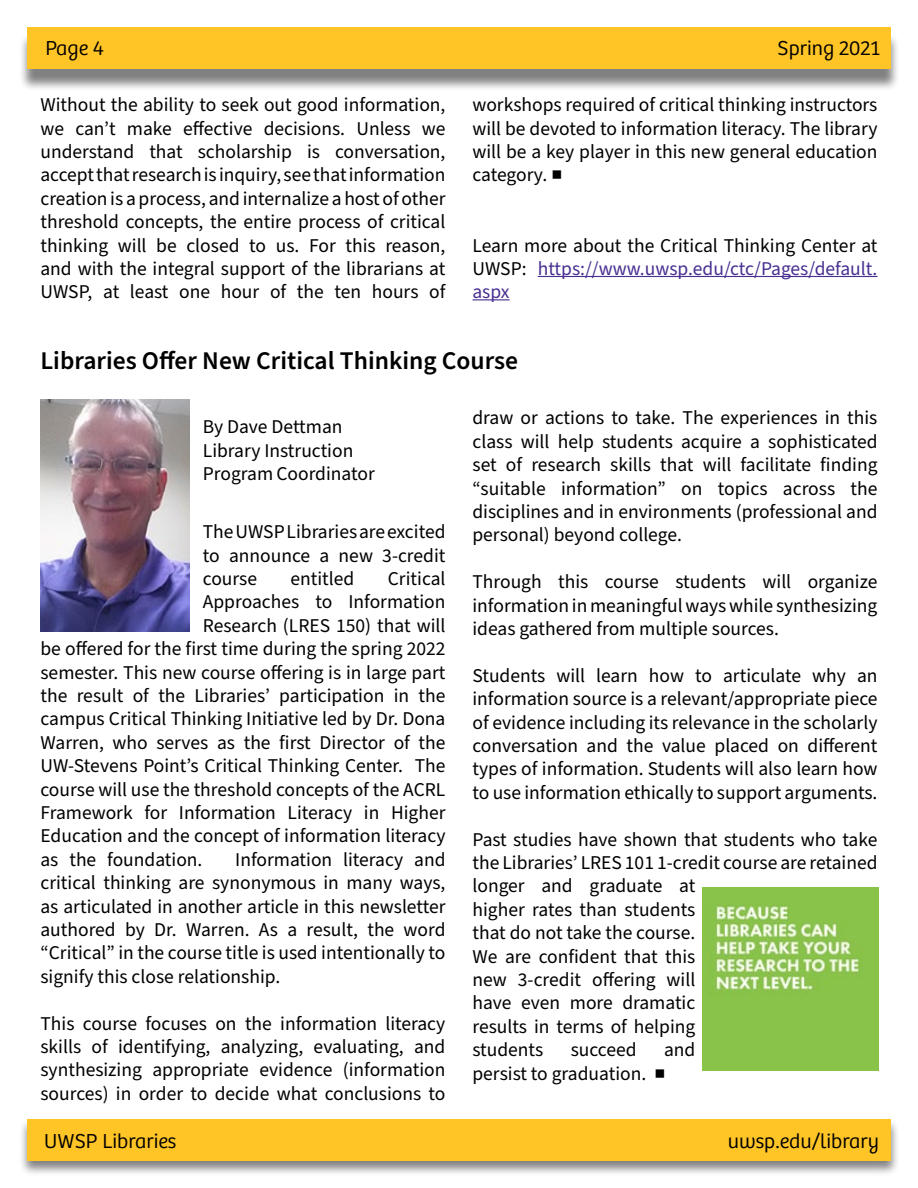
<style>
.page{position:relative;width:918px;height:1188px;background:#fff}
.page>*{position:absolute;margin:0;border:0;box-sizing:border-box;transform-origin:0 0}
.t1{font:600 25.5px "Source Sans Pro";color:#000}
.t2{font:300 21px "Bree";color:#000}
.t3{font:19.5px/23.4px "Source Sans Pro";color:#000;text-align:justify}
.s1{color:#492f92}
</style>
<div class="page">
<div style="left:19px;top:33px;width:881px;height:59px;background:#000;opacity:.5"></div>
<div style="left:27px;top:27px;width:864px;height:41px;background:#ffc425"></div>
<div style="left:19px;top:1118px;width:881px;height:59px;background:#000;opacity:.5"></div>
<div style="left:27px;top:1120px;width:864px;height:41px;background:#ffc425"></div>
<img style="left:702px;top:887px;width:177px;height:183px">
<img style="left:40px;top:400px;width:149px;height:231px">
<hr style="left:538px;top:276px;width:340px;height:1px;background:#492f92">
<hr style="left:472px;top:299px;width:38px;height:1px;background:#492f92">
<p class="t2" style="left:45px;top:36px;width:60px">Page 4</p>
<p class="t2" style="left:778px;top:36px;width:104px">Spring 2021</p>
<p class="t3" style="left:40px;top:94px;width:407px">Without the ability to seek out good information, we can’t make effective decisions. Unless we understand that scholarship is conversation, accept that research is inquiry, see that information creation is a process, and internalize a host of other threshold concepts, the entire process of critical thinking will be closed to us. For this reason, and with the integral support of the librarians at UWSP, at least one hour of the ten hours of</p>
<p class="t3" style="left:472px;top:94px;width:407px">workshops required of critical thinking instructors will be devoted to information literacy. The library will be a key player in this new general education category. ■</p>
<p class="t3" style="left:472px;top:234px;width:406px">Learn more about the Critical Thinking Center at UWSP: <span class="s1">https://www.uwsp.edu/ctc/Pages/default. aspx</span></p>
<h1 class="t1" style="left:40px;top:343px;width:479px">Libraries Offer New Critical Thinking Course</h1>
<p class="t3" style="left:472px;top:407px;width:407px">draw or actions to take. The experiences in this class will help students acquire a sophisticated set of research skills that will facilitate finding “suitable information” on topics across the disciplines and in environments (professional and personal) beyond college.</p>
<p class="t3" style="left:472px;top:571px;width:406px">Through this course students will organize information in meaningful ways while synthesizing ideas gathered from multiple sources.</p>
<p class="t3" style="left:472px;top:664px;width:407px">Students will learn how to articulate why an information source is a relevant/appropriate piece of evidence including its relevance in the scholarly conversation and the value placed on different types of information. Students will also learn how to use information ethically to support arguments.</p>
<p class="t3" style="left:472px;top:828px;width:407px;text-align:left">Past studies have shown that students who take the Libraries’ LRES 101 1-credit course are retained longer and graduate at<br>higher rates than students<br>that do not take the course.<br>We are confident that this<br>new 3-credit offering will<br>have even more dramatic<br>results in terms of helping<br>students</p>
<p class="t3" style="left:203px;top:416px;width:173px;text-align:left">By Dave Dettman<br>Library Instruction<br>Program Coordinator</p>
<p class="t3" style="left:203px;top:521px;width:244px">The UWSP Libraries are excited to announce a new 3-credit course</p>
<p class="t3" style="left:291px;top:568px;width:65px">entitled</p>
<p class="t3" style="left:388px;top:568px;width:59px">Critical</p>
<p class="t3" style="left:203px;top:591px;width:244px">Approaches to Information</p>
<p class="t3" style="left:203px;top:614px;width:244px">Research (LRES 150) that will</p>
<p class="t3" style="left:40px;top:638px;width:407px">be offered for the first time during the spring 2022</p>
<p class="t3" style="left:40px;top:661px;width:406px">semester. This new course offering is in large part</p>
<p class="t3" style="left:40px;top:685px;width:406px">the result of the Libraries’ participation in the</p>
<p class="t3" style="left:40px;top:708px;width:406px">campus Critical Thinking Initiative led by Dr. Dona</p>
<p class="t3" style="left:40px;top:731px;width:407px">Warren, who serves as the first Director of the</p>
<p class="t3" style="left:40px;top:755px;width:406px">UW-Stevens Point’s Critical Thinking Center. The</p>
<p class="t3" style="left:40px;top:778px;width:406px">course will use the threshold concepts of the ACRL</p>
<p class="t3" style="left:40px;top:802px;width:406px">Framework for Information Literacy in Higher</p>
<p class="t3" style="left:40px;top:825px;width:406px">Education and the concept of information literacy</p>
<p class="t3" style="left:40px;top:848px;width:163px">as the foundation.</p>
<p class="t3" style="left:40px;top:848px;width:407px;text-indent:195px">Information literacy and critical thinking are synonymous in many ways, as articulated in another article in this newsletter authored by Dr. Warren. As a result, the word “Critical” in the course title is used intentionally to signify this close relationship.</p>
<p class="t3" style="left:40px;top:1012px;width:407px">This course focuses on the information literacy skills of identifying, analyzing, evaluating, and synthesizing appropriate evidence (information sources) in order to decide what conclusions to</p>
<p class="t3" style="left:472px;top:1039px;width:224px;text-indent:192px">and persist to graduation. ■</p>
<p class="t3" style="left:571px;top:1039px;width:67px">succeed</p>
<p class="t2" style="left:44px;top:1129px;width:134px">UWSP Libraries</p>
<p class="t2" style="left:728px;top:1129px;width:153px">uwsp.edu/library</p>
</div>
